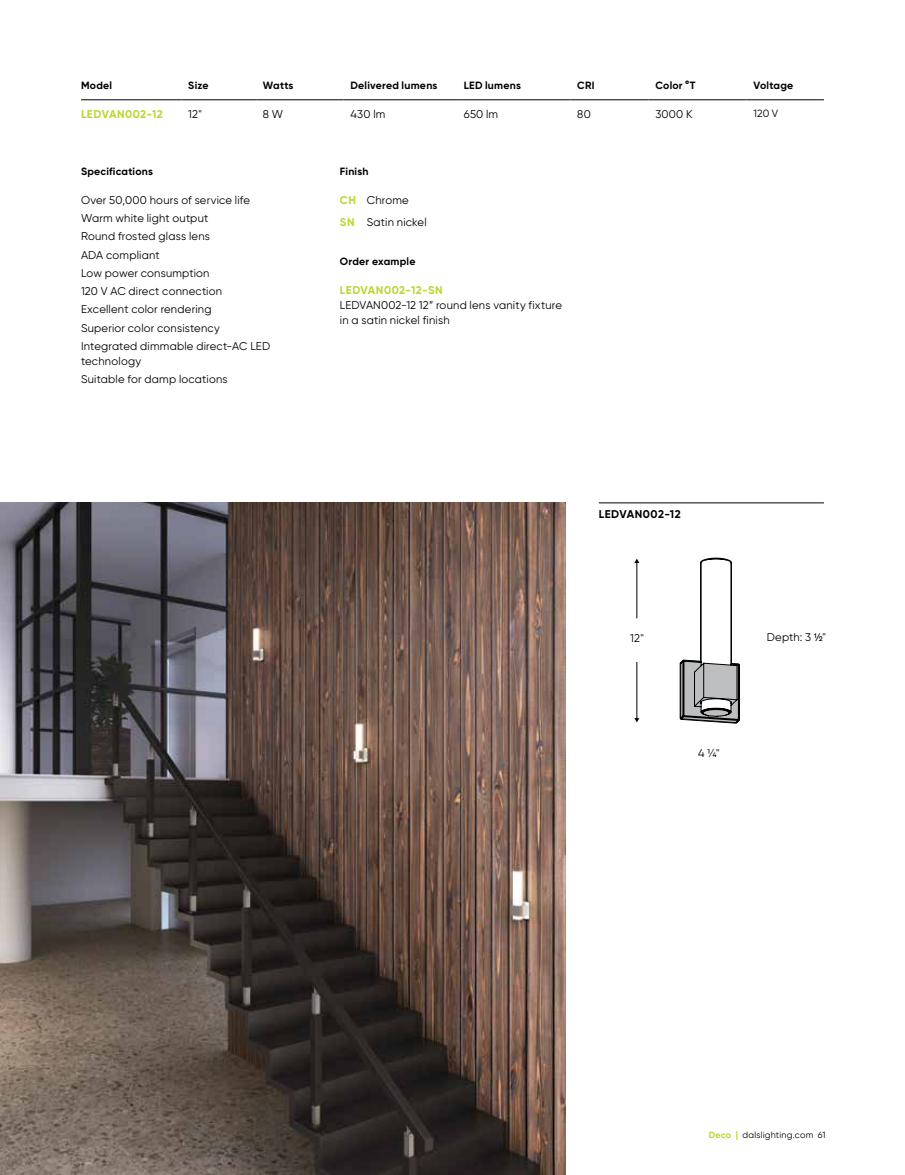
<style>
.page{position:relative;width:905px;height:1175px;background:#fff}
.page>*{position:absolute;margin:0;border:0;box-sizing:border-box;transform-origin:0 0}
.t1{font:100 16.05px "Clan";color:#000}
.t2{font:11.25px/18.3px "Gilroy";letter-spacing:.015em;color:#000}
.t3{font:700 11.25px "Gilroy";letter-spacing:.04em;color:#bcd631}
.t4{font:700 11.25px "Gilroy";letter-spacing:.04em;color:#000}
.t5{font:700 10.5px "Gilroy";letter-spacing:.02em;color:#000}
.t6{font:10.5px "Gilroy";color:#000}
.t7{font:9px "Gilroy";letter-spacing:.025em;color:#000}
.s1{font-weight:700;color:#bcd631}
.s2{font-family:"Theinhardt"}
</style>
<div class="page">
<hr style="left:81px;top:99px;width:100px;height:1px;background:#000">
<hr style="left:181px;top:99px;width:75px;height:1px;background:#000">
<hr style="left:256px;top:99px;width:88px;height:1px;background:#000">
<hr style="left:344px;top:99px;width:113px;height:1px;background:#000">
<hr style="left:457px;top:99px;width:113px;height:1px;background:#000">
<hr style="left:570px;top:99px;width:78px;height:1px;background:#000">
<hr style="left:648px;top:99px;width:98px;height:1px;background:#000">
<hr style="left:746px;top:99px;width:77px;height:1px;background:#000">
<hr style="left:636px;top:562px;width:1px;height:56px;background:#000">
<svg style="left:634px;top:558px;width:5px;height:5px"></svg>
<hr style="left:636px;top:661px;width:1px;height:58px;background:#000">
<svg style="left:634px;top:718px;width:5px;height:4px"></svg>
<svg style="left:679px;top:557px;width:61px;height:166px"></svg>
<div style="left:602px;top:619px;width:66px;height:43px;background:#fff"></div>
<hr style="left:598px;top:502px;width:226px;height:1px;background:#000">
<img style="left:0;top:502px;width:565px;height:672px">
<p class="t5" style="left:81px;top:79px;width:33px">Model</p>
<p class="t5" style="left:188px;top:79px;width:22px">Size</p>
<p class="t5" style="left:263px;top:79px;width:32px">Watts</p>
<p class="t5" style="left:350px;top:79px;width:89px">Delivered lumens</p>
<p class="t5" style="left:464px;top:79px;width:59px">LED lumens</p>
<p class="t5" style="left:577px;top:79px;width:19px">CRI</p>
<p class="t5" style="left:655px;top:79px;width:42px">Color °T</p>
<p class="t5" style="left:753px;top:79px;width:41px">Voltage</p>
<p class="t3" style="left:81px;top:107px;width:83px">LEDVAN002-12</p>
<p class="t2" style="left:188px;top:104px;width:15px">12"</p>
<p class="t2" style="left:263px;top:104px;width:22px">8 W</p>
<p class="t2" style="left:350px;top:104px;width:36px">430 lm</p>
<p class="t2" style="left:464px;top:104px;width:36px">650 lm</p>
<p class="t2" style="left:577px;top:104px;width:15px">80</p>
<p class="t2" style="left:655px;top:104px;width:39px">3000 K</p>
<p class="t6" style="left:753px;top:107px;width:26px">120 V</p>
<p class="t5" style="left:81px;top:165px;width:73px">Specifications</p>
<p class="t2" style="left:81px;top:191px;width:190px">Over 50,000 hours of service life<br>Warm white light output<br>Round frosted glass lens<br>ADA compliant<br>Low power consumption<br>120 V AC direct connection<br>Excellent color rendering<br>Superior color consistency<br>Integrated dimmable direct-AC LED</p>
<p class="t2" style="left:81px;top:352px;width:148px">technology<br>Suitable for damp locations</p>
<p class="t5" style="left:340px;top:165px;width:30px">Finish</p>
<p class="t2" style="left:340px;top:189px;width:88px;line-height:21.8px"><span class="s1">CH</span> Chrome<br><span class="s1">SN</span> Satin nickel</p>
<p class="t5" style="left:340px;top:255px;width:77px">Order example</p>
<p class="t3" style="left:340px;top:283px;width:104px">LEDVAN002-12-SN</p>
<p class="t2" style="left:340px;top:297px;width:223px;line-height:15px">LEDVAN002-12 12” round lens vanity fixture in a satin nickel finish</p>
<p class="t4" style="left:598px;top:507px;width:83px">LEDVAN002-12</p>
<h1 class="t1" style="left:623px;top:622px;width:28px">12”</h1>
<p class="t2" style="left:630px;top:629px;width:15px">12"</p>
<p class="t2" style="left:766px;top:628px;width:61px">Depth: 3 <span class="s2">½</span>"</p>
<h1 class="t1" style="left:687px;top:746px;width:52px">4-1/4”</h1>
<p class="t2" style="left:698px;top:744px;width:23px">4 ¼"</p>
<p class="t7" style="left:708px;top:1129px;width:118px"><span class="s1">Deco |</span> dalslighting.com 61</p>
</div>
